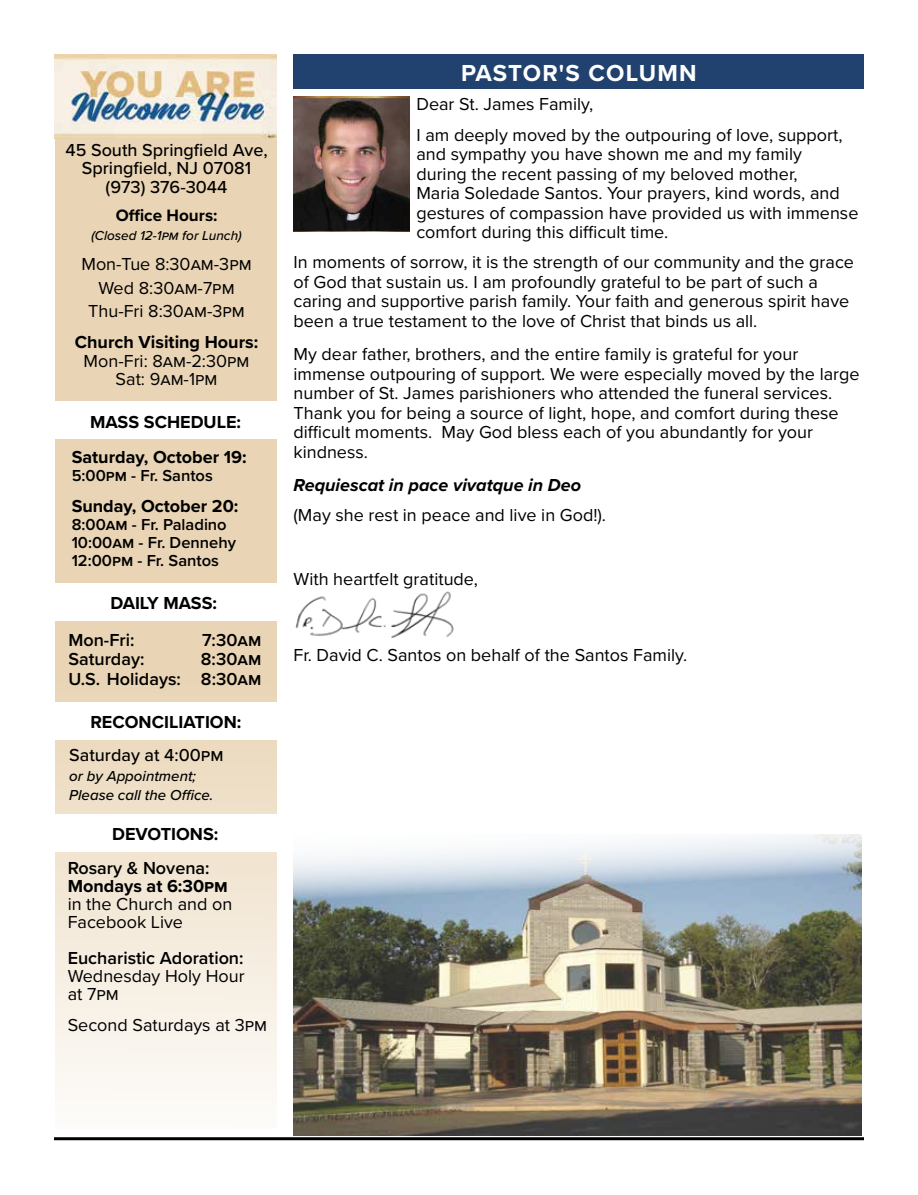
<style>
.page{position:relative;width:918px;height:1195px;background:#fff}
.page>*{position:absolute;margin:0;border:0;box-sizing:border-box;transform-origin:0 0}
.t1{font:700 24px "Proxima Nova";letter-spacing:.045em;color:#fff}
.t2{font:18px/19.5px "Proxima Nova";color:#000}
.t3{font:700 18px "Proxima Nova";color:#000}
.t4{font:600 18px/19.5px "Proxima Nova";color:#000;text-align:right}
.t5{font:500 18px/18.8px "Proxima Nova";color:#000;text-align:center}
.t6{font:italic 700 18px "Proxima Nova";color:#000}
.t7{font:700 17.1px "Proxima Nova";color:#000}
.t8{font:600 16.5px/18px "Proxima Nova";color:#000}
.t9{font:italic 500 15px/19.5px "Proxima Nova";color:#000}
.t10{font:italic 500 13.5px "Proxima Nova";color:#000}
</style>
<div class="page">
<svg style="left:55px;top:139px;width:221px;height:956px;background:#edddc4"></svg>
<div style="left:54px;top:401px;width:224px;height:37px;background:#fff"></div>
<div style="left:55px;top:583px;width:223px;height:38px;background:#fff"></div>
<div style="left:54px;top:702px;width:224px;height:37px;background:#fff"></div>
<div style="left:54px;top:814px;width:224px;height:38px;background:#fff"></div>
<img style="left:54px;top:54px;width:222px;height:85px">
<div style="left:294px;top:54px;width:570px;height:35px;background:#21426f"></div>
<img style="left:295px;top:591px;width:159px;height:47px">
<img style="left:293px;top:835px;width:568px;height:300px">
<hr style="left:54px;top:1137px;width:810px;height:3px;background:#000">
<img style="left:293px;top:97px;width:117px;height:135px">
<p class="t5" style="left:65px;top:140px;width:204px">45 South Springfield Ave,<br>Springfield, NJ 07081 (973) 376-3044</p>
<p class="t7" style="left:116px;top:202px;width:103px">Office Hours:</p>
<p class="t10" style="left:91px;top:225px;width:152px">(Closed 12-1pm for Lunch)</p>
<p class="t2" style="left:81px;top:252px;width:172px;line-height:23.2px;text-align:center">Mon-Tue 8:30am-3pm<br>Wed 8:30am-7pm<br>Thu-Fri 8:30am-3pm</p>
<p class="t3" style="left:75px;top:328px;width:185px">Church Visiting Hours:</p>
<p class="t2" style="left:84px;top:350px;width:167px;line-height:18.8px;text-align:center">Mon-Fri: 8am-2:30pm<br>Sat: 9am-1pm</p>
<p class="t3" style="left:90px;top:408px;width:153px">MASS SCHEDULE:</p>
<p class="t3" style="left:72px;top:443px;width:176px">Saturday, October 19:</p>
<p class="t8" style="left:72px;top:466px;width:143px">5:00pm - Fr. Santos</p>
<p class="t3" style="left:72px;top:493px;width:168px">Sunday, October 20:</p>
<p class="t8" style="left:72px;top:515px;width:166px">8:00am - Fr. Paladino<br>10:00am - Fr. Dennehy<br>12:00pm - Fr. Santos</p>
<p class="t3" style="left:110px;top:589px;width:108px">DAILY MASS:</p>
<p class="t4" style="left:68px;top:629px;width:68px">Mon-Fri:</p>
<p class="t4" style="left:202px;top:629px;width:61px">7:30am</p>
<p class="t4" style="left:68px;top:649px;width:78px">Saturday:</p>
<p class="t4" style="left:68px;top:649px;width:194px">8:30am<br>U.S. Holidays: 8:30am</p>
<p class="t3" style="left:90px;top:708px;width:152px">RECONCILIATION:</p>
<p class="t5" style="left:69px;top:745px;width:156px">Saturday at 4:00pm</p>
<p class="t9" style="left:69px;top:765px;width:146px">or by Appointment;<br>Please call the Office.</p>
<p class="t3" style="left:112px;top:820px;width:108px">DEVOTIONS:</p>
<p class="t4" style="left:68px;top:857px;width:143px">Rosary &amp; Novena:</p>
<p class="t3" style="left:68px;top:872px;width:162px">Mondays at 6:30pm</p>
<p class="t2" style="left:68px;top:894px;width:166px;line-height:18px">in the Church and on<br>Facebook Live</p>
<p class="t4" style="left:68px;top:947px;width:177px">Eucharistic Adoration:</p>
<p class="t2" style="left:68px;top:966px;width:178px;line-height:18px">Wednesday Holy Hour at 7pm</p>
<p class="t2" style="left:68px;top:1015px;width:201px">Second Saturdays at 3pm</p>
<h1 class="t1" style="left:461px;top:55px;width:237px">PASTOR'S COLUMN</h1>
<p class="t2" style="left:416px;top:88px;width:428px;line-height:30.3px">Dear St. James Family,<br>I am deeply moved by the outpouring of love, support,</p>
<p class="t2" style="left:416px;top:143px;width:444px">and sympathy you have shown me and my family<br>during the recent passing of my beloved mother,<br>Maria Soledade Santos. Your prayers, kind words, and gestures of compassion have provided us with immense comfort during this difficult time.</p>
<p class="t2" style="left:294px;top:252px;width:562px">In moments of sorrow, it is the strength of our community and the grace of God that sustain us. I am profoundly grateful to be part of such a caring and supportive parish family. Your faith and generous spirit have been a true testament to the love of Christ that binds us all.</p>
<p class="t2" style="left:294px;top:344px;width:568px">My dear father, brothers, and the entire family is grateful for your immense outpouring of support. We were especially moved by the large number of St. James parishioners who attended the funeral services.<br>Thank you for being a source of light, hope, and comfort during these difficult moments. May God bless each of you abundantly for your kindness.</p>
<p class="t6" style="left:294px;top:471px;width:289px">Requiescat in pace vivatque in Deo</p>
<p class="t2" style="left:294px;top:505px;width:314px">(May she rest in peace and live in God!).</p>
<p class="t2" style="left:294px;top:568px;width:186px">With heartfelt gratitude,</p>
<p class="t2" style="left:294px;top:644px;width:395px">Fr. David C. Santos on behalf of the Santos Family.</p>
</div>
